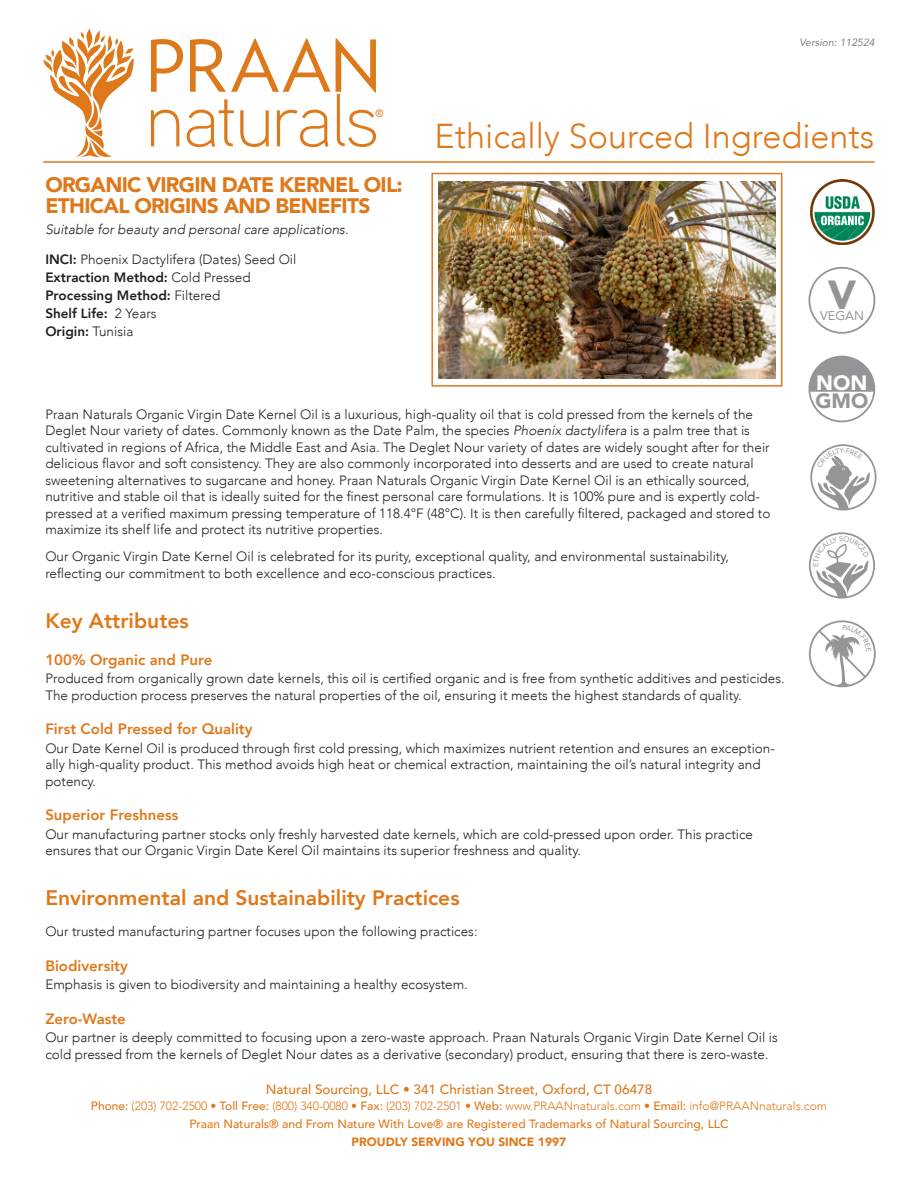
<style>
.page{position:relative;width:918px;height:1188px;background:#fff}
.page>*{position:absolute;margin:0;border:0;box-sizing:border-box;transform-origin:0 0}
.t1{font:900 40.5px "Avenir";color:#939598}
.t2{font:300 34.5px "Avenir";color:#de791b}
.t3{font:900 21px/21px "Avenir";letter-spacing:-.035em;color:#de791b}
.Section_Header{font:800 21px "Avenir";color:#de791b}
.t4{font:900 20.7px "Avenir";color:#939598}
.t5{font:900 20.7px "Avenir";color:#fff}
.Section_Header-2{font:800 15px "Avenir";color:#de791b}
.t6{font:300 13.5px/16.5px "Avenir";color:#231f20}
.t7{font:800 13.5px "Avenir";color:#231f20}
.t8{font:500 13.5px "Avenir";color:#de791b}
.t9{font:italic 300 13.5px "Avenir";color:#231f20}
.t10{font:12.6px "Avenir";color:#939598}
.t11{font:500 12px/18px "Avenir";color:#de791b;text-align:center}
.t12{font:900 12px "Avenir";color:#de791b}
.t13{font:600 10.8px "Aaux Next";color:#de791b}
.Section_Header-3{font:italic 10.5px "Avenir";color:#808285}
.s1{font-weight:800}
.s2{font-weight:300}
.s3{font-style:italic}
</style>
<div class="page">
<img style="left:810px;top:180px;width:65px;height:65px">
<div style="left:808px;top:267px;width:67px;height:67px;border:2px solid #939598;border-radius:50%"></div>
<div style="left:809px;top:356px;width:66px;height:66px;border:2px solid #939598;border-radius:50%"></div>
<svg style="left:809px;top:357px;width:65px;height:30px"></svg>
<div style="left:809px;top:387px;width:65px;height:5px;background:#939598"></div>
<svg style="left:811px;top:445px;width:65px;height:65px"></svg>
<div style="left:810px;top:444px;width:67px;height:66px;border:2px solid #939598;border-radius:50%"></div>
<svg style="left:810px;top:533px;width:64px;height:65px"></svg>
<div style="left:809px;top:532px;width:66px;height:67px;border:2px solid #939598;border-radius:50%"></div>
<svg style="left:810px;top:621px;width:65px;height:65px"></svg>
<div style="left:809px;top:620px;width:67px;height:67px;border:2px solid #939598;border-radius:50%"></div>
<img style="left:431px;top:172px;width:352px;height:215px">
<hr style="left:43px;top:161px;width:832px;height:2px;background:#de791b">
<svg style="left:151px;top:38px;width:225px;height:109px"></svg>
<svg style="left:43px;top:28px;width:91px;height:130px"></svg>
<svg style="left:817px;top:448px;width:53px;height:63px"></svg>
<svg style="left:813px;top:536px;width:56px;height:63px"></svg>
<svg style="left:817px;top:624px;width:55px;height:63px"></svg>
<p class="t13" style="left:375px;top:106px;width:10px">®</p>
<p class="t3" style="left:45px;top:173px;width:359px">ORGANIC VIRGIN DATE KERNEL OIL:<br>ETHICAL ORIGINS AND BENEFITS</p>
<p class="t9" style="left:45px;top:221px;width:305px">Suitable for beauty and personal care applications.</p>
<p class="t6" style="left:45px;top:251px;width:253px"><span class="s1">INCI:</span> Phoenix Dactylifera (Dates) Seed Oil</p>
<p class="t7" style="left:45px;top:267px;width:207px">Extraction Method: <span class="s2">Cold Pressed</span></p>
<p class="t7" style="left:45px;top:285px;width:177px">Processing Method: <span class="s2">Filtered</span></p>
<p class="t7" style="left:45px;top:303px;width:113px">Shelf Life: <span class="s2">2 Years</span></p>
<p class="t7" style="left:45px;top:321px;width:90px">Origin: <span class="s2">Tunisia</span></p>
<p class="Section_Header-3" style="left:799px;top:36px;width:77px">Version: 112524</p>
<h2 class="t2" style="left:435px;top:115px;width:441px">Ethically Sourced Ingredients</h2>
<h1 class="t1" style="left:828px;top:260px;width:30px">V</h1>
<p class="t10" style="left:820px;top:306px;width:45px">VEGAN</p>
<h3 class="t5" style="left:816px;top:365px;width:53px">NON</h3>
<h3 class="t4" style="left:815px;top:383px;width:54px">GMO</h3>
<p class="t6" style="left:45px;top:406px;width:727px">Praan Naturals Organic Virgin Date Kernel Oil is a luxurious, high-quality oil that is cold pressed from the kernels of the Deglet Nour variety of dates. Commonly known as the Date Palm, the species <span class="s3">Phoenix dactylifera</span> is a palm tree that is cultivated in regions of Africa, the Middle East and Asia. The Deglet Nour variety of dates are widely sought after for their delicious flavor and soft consistency. They are also commonly incorporated into desserts and are used to create natural sweetening alternatives to sugarcane and honey. Praan Naturals Organic Virgin Date Kernel Oil is an ethically sourced, nutritive and stable oil that is ideally suited for the finest personal care formulations. It is 100% pure and is expertly cold&shy;pressed at a verified maximum pressing temperature of 118.4°F (48°C). It is then carefully filtered, packaged and stored to maximize its shelf life and protect its nutritive properties.</p>
<p class="t6" style="left:45px;top:549px;width:685px">Our Organic Virgin Date Kernel Oil is celebrated for its purity, exceptional quality, and environmental sustainability, reflecting our commitment to both excellence and eco-conscious practices.</p>
<p class="Section_Header" style="left:45px;top:605px;width:145px">Key Attributes</p>
<p class="Section_Header-2" style="left:45px;top:648px;width:168px">100% Organic and Pure</p>
<p class="t6" style="left:45px;top:670px;width:741px">Produced from organically grown date kernels, this oil is certified organic and is free from synthetic additives and pesticides.<br>The production process preserves the natural properties of the oil, ensuring it meets the highest standards of quality.</p>
<p class="Section_Header-2" style="left:45px;top:717px;width:209px">First Cold Pressed for Quality</p>
<p class="t6" style="left:45px;top:740px;width:731px">Our Date Kernel Oil is produced through first cold pressing, which maximizes nutrient retention and ensures an exception&shy;ally high-quality product. This method avoids high heat or chemical extraction, maintaining the oil’s natural integrity and potency.</p>
<p class="Section_Header-2" style="left:45px;top:803px;width:135px">Superior Freshness</p>
<p class="t6" style="left:45px;top:826px;width:709px">Our manufacturing partner stocks only freshly harvested date kernels, which are cold-pressed upon order. This practice ensures that our Organic Virgin Date Kerel Oil maintains its superior freshness and quality.</p>
<p class="Section_Header" style="left:45px;top:882px;width:416px">Environmental and Sustainability Practices</p>
<p class="t6" style="left:45px;top:924px;width:434px">Our trusted manufacturing partner focuses upon the following practices:</p>
<p class="Section_Header-2" style="left:45px;top:954px;width:84px">Biodiversity</p>
<p class="t6" style="left:45px;top:976px;width:424px">Emphasis is given to biodiversity and maintaining a healthy ecosystem.</p>
<p class="Section_Header-2" style="left:45px;top:1007px;width:82px">Zero-Waste</p>
<p class="t6" style="left:45px;top:1029px;width:734px">Our partner is deeply committed to focusing upon a zero-waste approach. Praan Naturals Organic Virgin Date Kernel Oil is cold pressed from the kernels of Deglet Nour dates as a derivative (secondary) product, ensuring that there is zero-waste.</p>
<p class="t8" style="left:266px;top:1077px;width:388px">Natural Sourcing, LLC • 341 Christian Street, Oxford, CT 06478</p>
<p class="t11" style="left:91px;top:1096px;width:738px">Phone: <span class="s2">(203) 702-2500 •</span> Toll Free: <span class="s2">(800) 340-0080 •</span> Fax: <span class="s2">(203) 702-2501 •</span> Web: <span class="s2">www.PRAANnaturals.com •</span> Email: <span class="s2">info@PRAANnaturals.com<br></span>Praan Naturals® and From Nature With Love® are Registered Trademarks of Natural Sourcing, LLC</p>
<p class="t12" style="left:352px;top:1132px;width:216px">PROUDLY SERVING YOU SINCE 1997</p>
</div>
